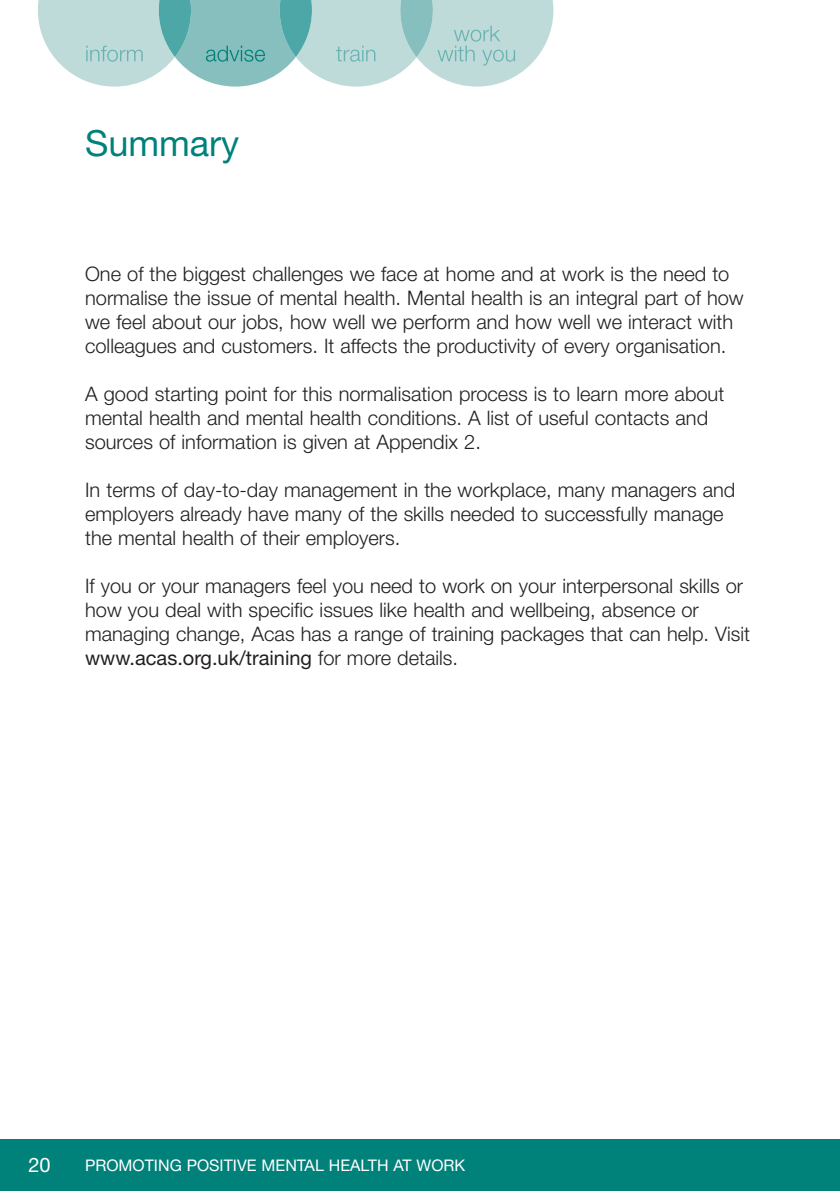
<style>
.page{position:relative;width:840px;height:1191px;background:#fff}
.page>*{position:absolute;margin:0;border:0;box-sizing:border-box;transform-origin:0 0}
.t1{font:36px "Helvetica Neue";color:#008179}
.t2{font:300 20px/24px "Helvetica Neue";color:#231f20}
.t3{font:20px "Helvetica Neue";color:#fff}
.t4{font:16px "Helvetica Neue";color:#fff}
.s1{font-weight:400}
</style>
<div class="page">
<hr style="left:839px;top:1140px;width:1px;height:51px;background:#008179">
<div style="left:0;top:1140px;width:839px;height:51px;background:#008179"></div>
<svg style="left:38px;top:0;width:515px;height:87px"></svg>
<h1 class="t1" style="left:85px;top:130px;width:156px">Summary</h1>
<p class="t2" style="left:85px;top:264px;width:659px">One of the biggest challenges we face at home and at work is the need to normalise the issue of mental health. Mental health is an integral part of how we feel about our jobs, how well we perform and how well we interact with colleagues and customers. It affects the productivity of every organisation.</p>
<p class="t2" style="left:85px;top:384px;width:640px">A good starting point for this normalisation process is to learn more about mental health and mental health conditions. A list of useful contacts and sources of information is given at Appendix 2.</p>
<p class="t2" style="left:85px;top:479px;width:651px">In terms of day-to-day management in the workplace, many managers and employers already have many of the skills needed to successfully manage the mental health of their employers.</p>
<p class="t2" style="left:85px;top:575px;width:666px">If you or your managers feel you need to work on your interpersonal skills or how you deal with specific issues like health and wellbeing, absence or managing change, Acas has a range of training packages that can help. Visit <span class="s1">www.acas.org.uk/training</span> for more details.</p>
<p class="t3" style="left:28px;top:1158px;width:24px">20</p>
<p class="t4" style="left:85px;top:1159px;width:381px">PROMOTING POSITIVE MENTAL HEALTH AT WORK</p>
</div>
